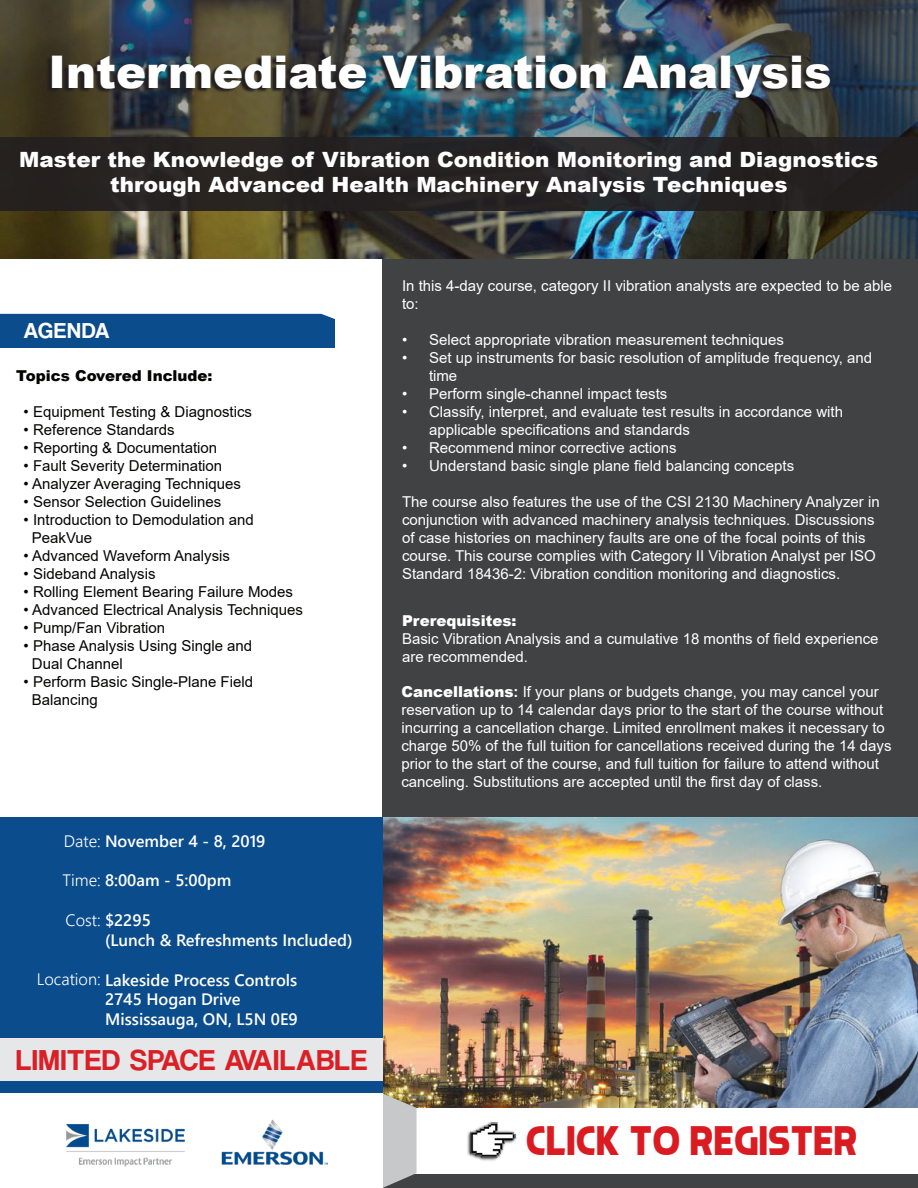
<style>
.page{position:relative;width:918px;height:1188px;background:#fff}
.page>*{position:absolute;margin:0;border:0;box-sizing:border-box;transform-origin:0 0}
.Contact_Info{font:45.45px "Piximisa";letter-spacing:.01em;color:#da1c22}
.t1{font:900 45px "Arial";color:#fff}
.Basic_Heading{font:30px "Coolvetica Rg";letter-spacing:.04em;color:#da2026}
.Basic_Heading-2{font:22.5px "Coolvetica Rg";letter-spacing:.06em;color:#fff}
.t2{font:900 21px/25.2px "Arial";color:#fff;text-align:center}
.t3{font:16.5px "Webly Sleek UI Semibold";color:#fff}
.t4{font:16.5px "Webly Sleek UI Semilight";color:#fff}
.t5{font:15px/18px "Arial";color:#fff}
.t6{font:15px "Arial";color:#040503}
.t7{font:900 15px "Arial";color:#040503}
.t8{font:900 15px "Arial";color:#fff}
.s1{font-family:"Webly Sleek UI Semilight"}
.s2{font-family:"Webly Sleek UI Semibold"}
.s3{font-weight:900}
.s4{font-weight:700}
</style>
<div class="page">
<div style="left:382px;top:193px;width:536px;height:995px;background:#414243"></div>
<img style="left:382px;top:817px;width:536px;height:332px">
<div style="left:0;top:817px;width:382px;height:277px;background:#0b4c8c"></div>
<img style="left:0;top:211px;width:918px;height:48px">
<img style="left:0;top:0;width:918px;height:137px">
<div style="left:0;top:1039px;width:382px;height:42px;background:#e6e7e9"></div>
<div style="left:404px;top:1108px;width:513px;height:65px;background:#fff"></div>
<svg style="left:372px;top:1093px;width:45px;height:95px;background:#bbbab7"></svg>
<div style="left:0;top:1094px;width:382px;height:94px;background:#fff"></div>
<img style="left:46px;top:56px;width:783px;height:46px">
<div style="left:0;top:314px;width:335px;height:5px;background:#0b4c8c"></div>
<div style="left:0;top:319px;width:335px;height:28px;background:#0b4c8c"></div>
<img style="left:67px;top:1119px;width:260px;height:47px">
<img style="left:467px;top:1121px;width:50px;height:40px">
<div style="left:0;top:137px;width:918px;height:74px;background:#231f20"></div>
<p class="t1" style="left:49px;top:39px;width:784px">Intermediate Vibration Analysis</p>
<p class="t2" style="left:19px;top:146px;width:861px">Master the Knowledge of Vibration Condition Monitoring and Diagnostics through Advanced Health Machinery Analysis Techniques</p>
<p class="Basic_Heading-2" style="left:24px;top:317px;width:87px">AGENDA</p>
<p class="t7" style="left:16px;top:365px;width:198px">Topics Covered Include:</p>
<p class="t6" style="left:24px;top:402px;width:230px">• Equipment Testing &amp; Diagnostics</p>
<p class="t6" style="left:24px;top:420px;width:153px">• Reference Standards</p>
<p class="t6" style="left:24px;top:438px;width:195px">• Reporting &amp; Documentation</p>
<p class="t6" style="left:24px;top:456px;width:200px">• Fault Severity Determination</p>
<p class="t6" style="left:24px;top:474px;width:219px">• Analyzer Averaging Techniques</p>
<p class="t6" style="left:24px;top:492px;width:199px">• Sensor Selection Guidelines</p>
<p class="t6" style="left:24px;top:510px;width:232px">• Introduction to Demodulation and</p>
<p class="t6" style="left:32px;top:528px;width:62px">PeakVue</p>
<p class="t6" style="left:24px;top:546px;width:208px">• Advanced Waveform Analysis</p>
<p class="t6" style="left:24px;top:564px;width:133px">• Sideband Analysis</p>
<p class="t6" style="left:24px;top:582px;width:271px">• Rolling Element Bearing Failure Modes</p>
<p class="t6" style="left:24px;top:600px;width:281px">• Advanced Electrical Analysis Techniques</p>
<p class="t6" style="left:24px;top:618px;width:143px">• Pump/Fan Vibration</p>
<p class="t6" style="left:24px;top:636px;width:230px">• Phase Analysis Using Single and</p>
<p class="t6" style="left:32px;top:654px;width:92px">Dual Channel</p>
<p class="t6" style="left:24px;top:672px;width:231px">• Perform Basic Single-Plane Field</p>
<p class="t6" style="left:32px;top:690px;width:67px">Balancing</p>
<p class="t3" style="left:64px;top:828px;width:203px"><span class="s1">Date:</span> November 4 - 8, 2019</p>
<p class="t3" style="left:63px;top:868px;width:170px"><span class="s1">Time:</span> 8:00am - 5:00pm</p>
<p class="t4" style="left:66px;top:908px;width:87px">Cost: <span class="s2">$2295</span></p>
<p class="t3" style="left:105px;top:927px;width:249px">(Lunch &amp; Refreshments Included)</p>
<p class="t3" style="left:37px;top:967px;width:262px"><span class="s1">Location:</span> Lakeside Process Controls</p>
<p class="t3" style="left:105px;top:987px;width:137px">2745 Hogan Drive</p>
<p class="t3" style="left:105px;top:1007px;width:194px">Mississauga, ON, L5N 0E9</p>
<p class="Basic_Heading" style="left:16px;top:1043px;width:352px">LIMITED SPACE AVAILABLE</p>
<p class="t5" style="left:402px;top:277px;width:492px">In this 4-day course, category II vibration analysts are expected to be able to:</p>
<p class="t5" style="left:402px;top:331px;width:384px">• Select appropriate vibration measurement techniques</p>
<p class="t5" style="left:429px;top:349px;width:445px;text-indent:-27px">• Set up instruments for basic resolution of amplitude frequency, and time</p>
<p class="t5" style="left:402px;top:385px;width:267px">• Perform single-channel impact tests</p>
<p class="t5" style="left:429px;top:403px;width:416px;text-indent:-27px">• Classify, interpret, and evaluate test results in accordance with applicable specifications and standards</p>
<p class="t5" style="left:402px;top:439px;width:276px">• Recommend minor corrective actions</p>
<p class="t5" style="left:402px;top:457px;width:394px">• Understand basic single plane field balancing concepts</p>
<p class="t5" style="left:402px;top:493px;width:479px">The course also features the use of the CSI 2130 Machinery Analyzer in conjunction with advanced machinery analysis techniques. Discussions of case histories on machinery faults are one of the focal points of this course. This course complies with Category II Vibration Analyst per ISO Standard 18436-2: Vibration condition monitoring and diagnostics.</p>
<p class="t8" style="left:402px;top:610px;width:116px">Prerequisites:</p>
<p class="t5" style="left:402px;top:630px;width:478px">Basic Vibration Analysis and a cumulative 18 months of field experience are recommended.</p>
<p class="t5" style="left:401px;top:682px;width:492px"><span class="s3">Cancellations</span><span class="s4">:</span> If your plans or budgets change, you may cancel your reservation up to 14 calendar days prior to the start of the course without incurring a cancellation charge. Limited enrollment makes it necessary to charge 50% of the full tuition for cancellations received during the 14 days prior to the start of the course, and full tuition for failure to attend without canceling. Substitutions are accepted until the first day of class.</p>
<p class="Contact_Info" style="left:525px;top:1113px;width:333px">CLICK TO REGISTER</p>
</div>
